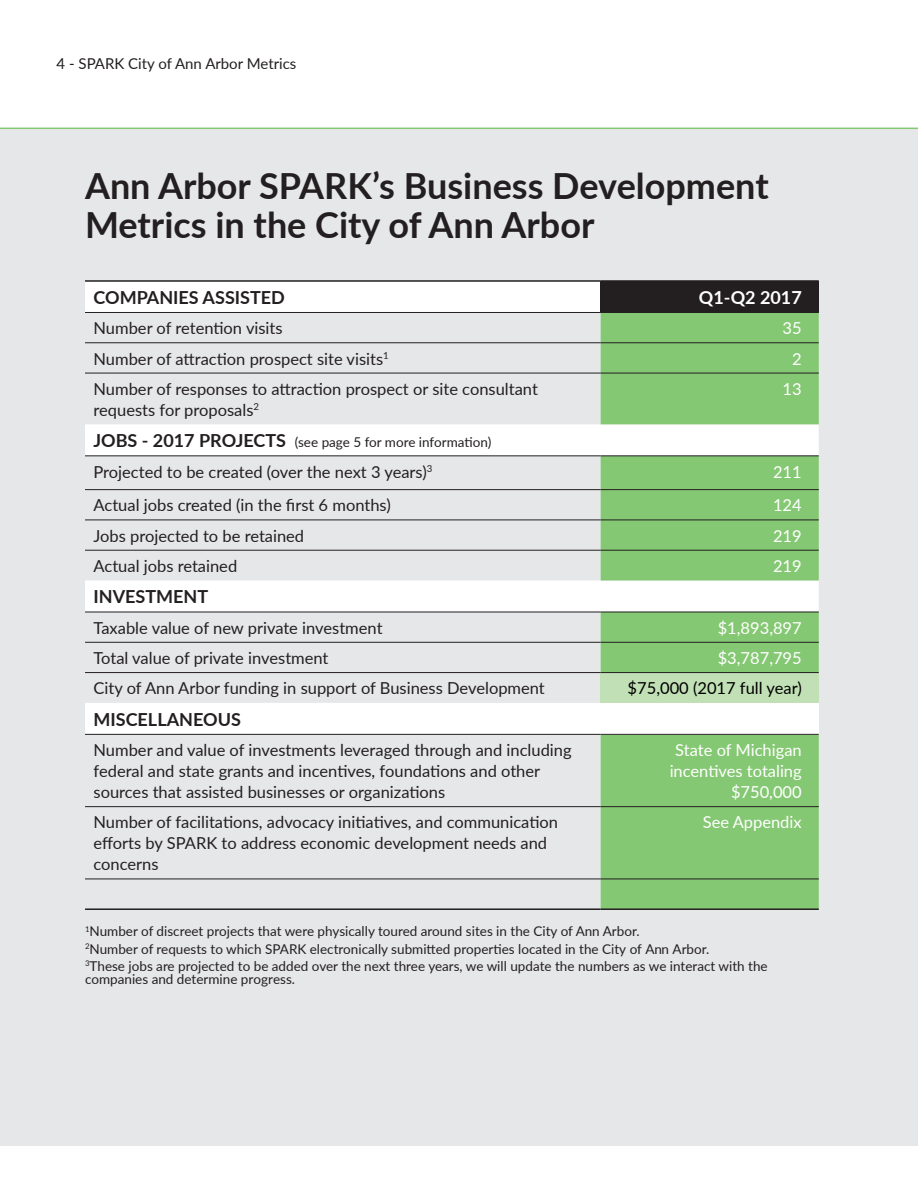
<style>
.page{position:relative;width:918px;height:1188px;background:#fff}
.page>*{position:absolute;margin:0;border:0;box-sizing:border-box;transform-origin:0 0}
.Heading_2{font:700 36px/39px "Lato";color:#231f20}
.Sub_Title{font:700 18px "Lato";color:#231f20}
.Sub_Title-2{font:700 18px "Lato";color:#fff}
.Body_Text{font:16.5px/21px "Lato";color:#231f20}
.Body_Text-2{font:16.5px/21px "Lato";color:#fff;text-align:right}
.Body_Text-3{font:16.5px "Lato";color:#000}
.t1{font:15px "Lato";color:#231f20}
.Caption___Footer{font:13.5px/17.1px "Lato";color:#231f20}
.Sub_Title-3{font:13.5px "Lato";color:#231f20}
.s1{font-weight:700;font-size:18px}
</style>
<div class="page">
<div style="left:0;top:129px;width:918px;height:1016px;background:#e6e7e9"></div>
<svg style="left:85px;top:282px;width:516px;height:451px"></svg>
<div style="left:601px;top:281px;width:218px;height:31px;background:#231f20"></div>
<svg style="left:601px;top:313px;width:218px;height:595px;background:#92cd82"></svg>
<div style="left:601px;top:673px;width:218px;height:30px;background:#c1e0b5"></div>
<div style="left:601px;top:703px;width:218px;height:31px;background:#fff"></div>
<hr style="left:85px;top:312px;width:516px;height:1px;background:#231f20">
<hr style="left:601px;top:312px;width:218px;height:1px;background:#231f20">
<hr style="left:85px;top:342px;width:516px;height:1px;background:#231f20">
<hr style="left:601px;top:342px;width:218px;height:1px;background:#231f20">
<hr style="left:85px;top:373px;width:516px;height:1px;background:#231f20">
<hr style="left:601px;top:373px;width:218px;height:1px;background:#231f20">
<hr style="left:85px;top:455px;width:516px;height:1px;background:#231f20">
<hr style="left:601px;top:455px;width:218px;height:1px;background:#231f20">
<hr style="left:85px;top:489px;width:516px;height:1px;background:#231f20">
<hr style="left:601px;top:489px;width:218px;height:1px;background:#231f20">
<hr style="left:85px;top:520px;width:516px;height:1px;background:#231f20">
<hr style="left:601px;top:520px;width:218px;height:1px;background:#231f20">
<hr style="left:85px;top:550px;width:516px;height:1px;background:#231f20">
<hr style="left:601px;top:550px;width:218px;height:1px;background:#231f20">
<hr style="left:85px;top:612px;width:516px;height:1px;background:#231f20">
<hr style="left:601px;top:612px;width:218px;height:1px;background:#231f20">
<hr style="left:85px;top:642px;width:516px;height:1px;background:#231f20">
<hr style="left:601px;top:642px;width:218px;height:1px;background:#231f20">
<hr style="left:85px;top:672px;width:516px;height:1px;background:#231f20">
<hr style="left:601px;top:672px;width:218px;height:1px;background:#231f20">
<hr style="left:85px;top:734px;width:516px;height:1px;background:#231f20">
<hr style="left:601px;top:734px;width:218px;height:1px;background:#231f20">
<hr style="left:85px;top:806px;width:516px;height:1px;background:#231f20">
<hr style="left:601px;top:806px;width:218px;height:1px;background:#231f20">
<hr style="left:85px;top:879px;width:516px;height:1px;background:#231f20">
<hr style="left:601px;top:879px;width:218px;height:1px;background:#231f20">
<hr style="left:85px;top:280px;width:516px;height:2px;background:#231f20">
<hr style="left:601px;top:280px;width:218px;height:2px;background:#231f20">
<hr style="left:85px;top:908px;width:516px;height:2px;background:#231f20">
<hr style="left:601px;top:908px;width:218px;height:2px;background:#231f20">
<hr style="left:0;top:128px;width:918px;height:1px;background:#85c873">
<p class="t1" style="left:57px;top:53px;width:241px">4 - SPARK City of Ann Arbor Metrics</p>
<p class="Heading_2" style="left:85px;top:165px;width:685px">Ann Arbor SPARK’s Business Development<br>Metrics in the City of Ann Arbor</p>
<p class="Sub_Title" style="left:94px;top:284px;width:193px">COMPANIES ASSISTED</p>
<p class="Sub_Title-2" style="left:699px;top:284px;width:104px">Q1-Q2 2017</p>
<p class="Body_Text" style="left:94px;top:317px;width:191px">Number of retention visits</p>
<p class="Body_Text-2" style="left:783px;top:317px;width:21px">35</p>
<p class="Body_Text" style="left:94px;top:347px;width:297px">Number of attraction prospect site visits<sup>1</sup></p>
<p class="Body_Text-2" style="left:792px;top:347px;width:11px">2</p>
<p class="Body_Text" style="left:94px;top:378px;width:446px">Number of responses to attraction prospect or site consultant requests for proposals<sup>2</sup></p>
<p class="Body_Text-2" style="left:783px;top:378px;width:21px">13</p>
<p class="Sub_Title-3" style="left:94px;top:433px;width:399px"><span class="s1">JOBS - 2017 PROJECTS</span> (see page 5 for more information)</p>
<p class="Body_Text" style="left:94px;top:460px;width:340px">Projected to be created (over the next 3 years)<sup>3</sup></p>
<p class="Body_Text-2" style="left:773px;top:460px;width:30px">211</p>
<p class="Body_Text" style="left:94px;top:494px;width:299px">Actual jobs created (in the first 6 months)</p>
<p class="Body_Text-2" style="left:773px;top:494px;width:30px">124</p>
<p class="Body_Text" style="left:94px;top:525px;width:212px">Jobs projected to be retained</p>
<p class="Body_Text-2" style="left:773px;top:525px;width:30px">219</p>
<p class="Body_Text" style="left:94px;top:555px;width:145px">Actual jobs retained</p>
<p class="Body_Text-2" style="left:773px;top:555px;width:30px">219</p>
<p class="Sub_Title" style="left:94px;top:584px;width:116px">INVESTMENT</p>
<p class="Body_Text" style="left:94px;top:617px;width:291px">Taxable value of new private investment</p>
<p class="Body_Text-2" style="left:718px;top:617px;width:86px">$1,893,897</p>
<p class="Body_Text" style="left:94px;top:647px;width:236px">Total value of private investment</p>
<p class="Body_Text-2" style="left:718px;top:647px;width:86px">$3,787,795</p>
<p class="Body_Text" style="left:94px;top:677px;width:453px">City of Ann Arbor funding in support of Business Development</p>
<p class="Body_Text-3" style="left:628px;top:677px;width:176px">$75,000 (2017 full year)</p>
<p class="Sub_Title" style="left:94px;top:706px;width:149px">MISCELLANEOUS</p>
<p class="Body_Text" style="left:94px;top:739px;width:480px">Number and value of investments leveraged through and including federal and state grants and incentives, foundations and other sources that assisted businesses or organizations</p>
<p class="Body_Text-2" style="left:670px;top:739px;width:134px">State of Michigan incentives totaling $750,000</p>
<p class="Body_Text" style="left:94px;top:811px;width:466px">Number of facilitations, advocacy initiatives, and communication efforts by SPARK to address economic development needs and concerns</p>
<p class="Body_Text-2" style="left:703px;top:811px;width:100px">See Appendix</p>
<p class="Caption___Footer" style="left:85px;top:922px;width:684px"><sup>1</sup>Number of discreet projects that were physically toured around sites in the City of Ann Arbor.<br><sup>2</sup>Number of requests to which SPARK electronically submitted properties located in the City of Ann Arbor.<br><sup>3</sup>These jobs are projected to be added over the next three years, we will update the numbers as we interact with the</p>
<p class="Caption___Footer" style="left:85px;top:970px;width:212px">companies and determine progress.</p>
</div>
